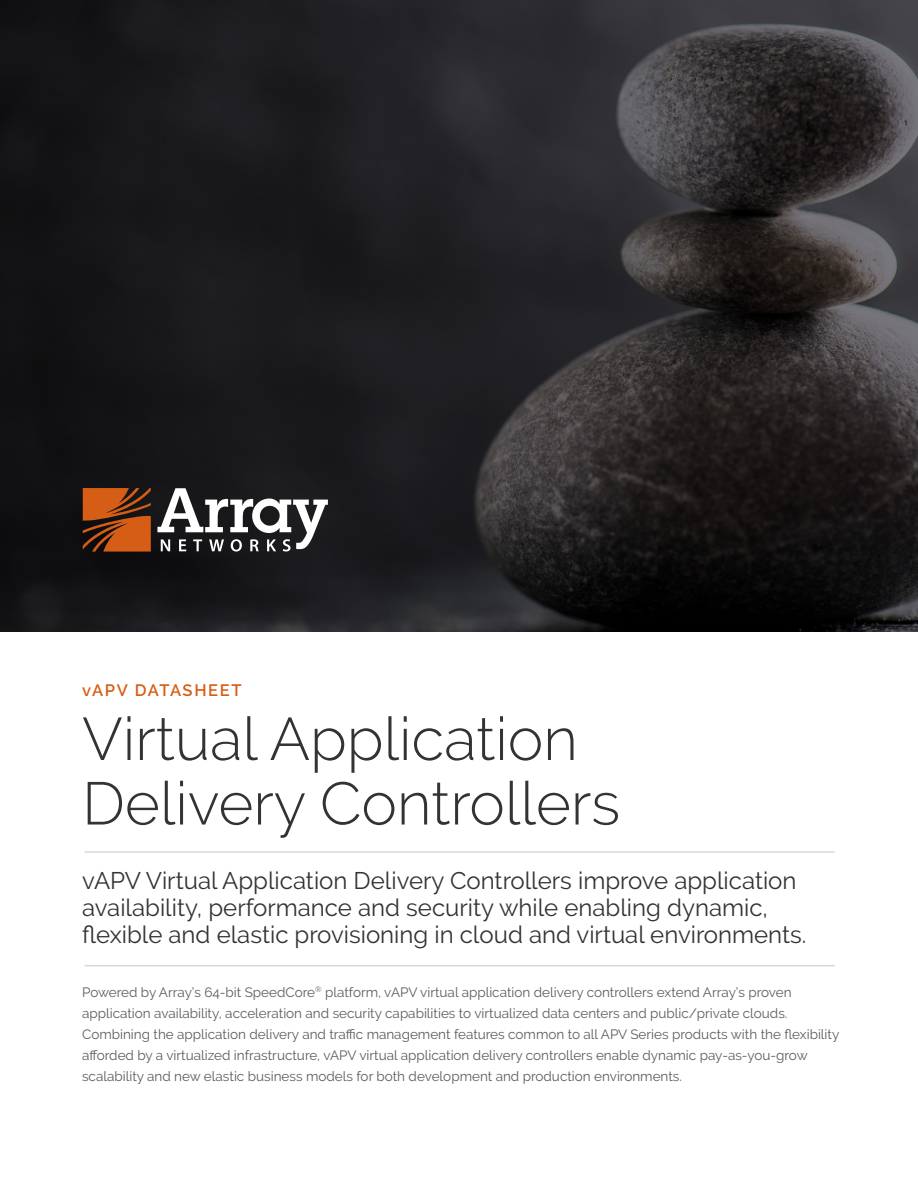
<style>
.page{position:relative;width:918px;height:1188px;background:#fff}
.page>*{position:absolute;margin:0;border:0;box-sizing:border-box;transform-origin:0 0}
.intro_paragraph{font:300 60px/64.5px "Raleway";color:#333}
.intro_paragraph-2{font:24px/27px "Raleway";color:#333}
.intro_paragraph-3{font:600 16.5px "Raleway";letter-spacing:.09em;color:#d75d14}
.body_dark{font:13.5px/21px "Raleway";color:#5c5c5c}
</style>
<div class="page">
<img style="left:0;top:0;width:918px;height:632px">
<svg style="left:157px;top:488px;width:171px;height:64px"></svg>
<svg style="left:82px;top:488px;width:69px;height:64px;background:#964414"></svg>
<hr style="left:85px;top:966px;width:750px;height:1px;background:#c4c5c7">
<hr style="left:85px;top:852px;width:750px;height:1px;background:#c4c5c7">
<p class="intro_paragraph-3" style="left:82px;top:680px;width:161px">vAPV DATASHEET</p>
<p class="intro_paragraph" style="left:82px;top:706px;width:540px">Virtual Application<br>Delivery Controllers</p>
<p class="intro_paragraph-2" style="left:82px;top:867px;width:726px">vAPV Virtual Application Delivery Controllers improve application availability, performance and security while enabling dynamic, flexible and elastic provisioning in cloud and virtual environments.</p>
<p class="body_dark" style="left:82px;top:981px;width:759px">Powered by Array’s 64-bit SpeedCore<sup>®</sup> platform, vAPV virtual application delivery controllers extend Array’s proven application availability, acceleration and security capabilities to virtualized data centers and public/private clouds.<br>Combining the application delivery and traffic management features common to all APV Series products with the flexibility afforded by a virtualized infrastructure, vAPV virtual application delivery controllers enable dynamic pay-as-you-grow scalability and new elastic business models for both development and production environments.</p>
</div>
